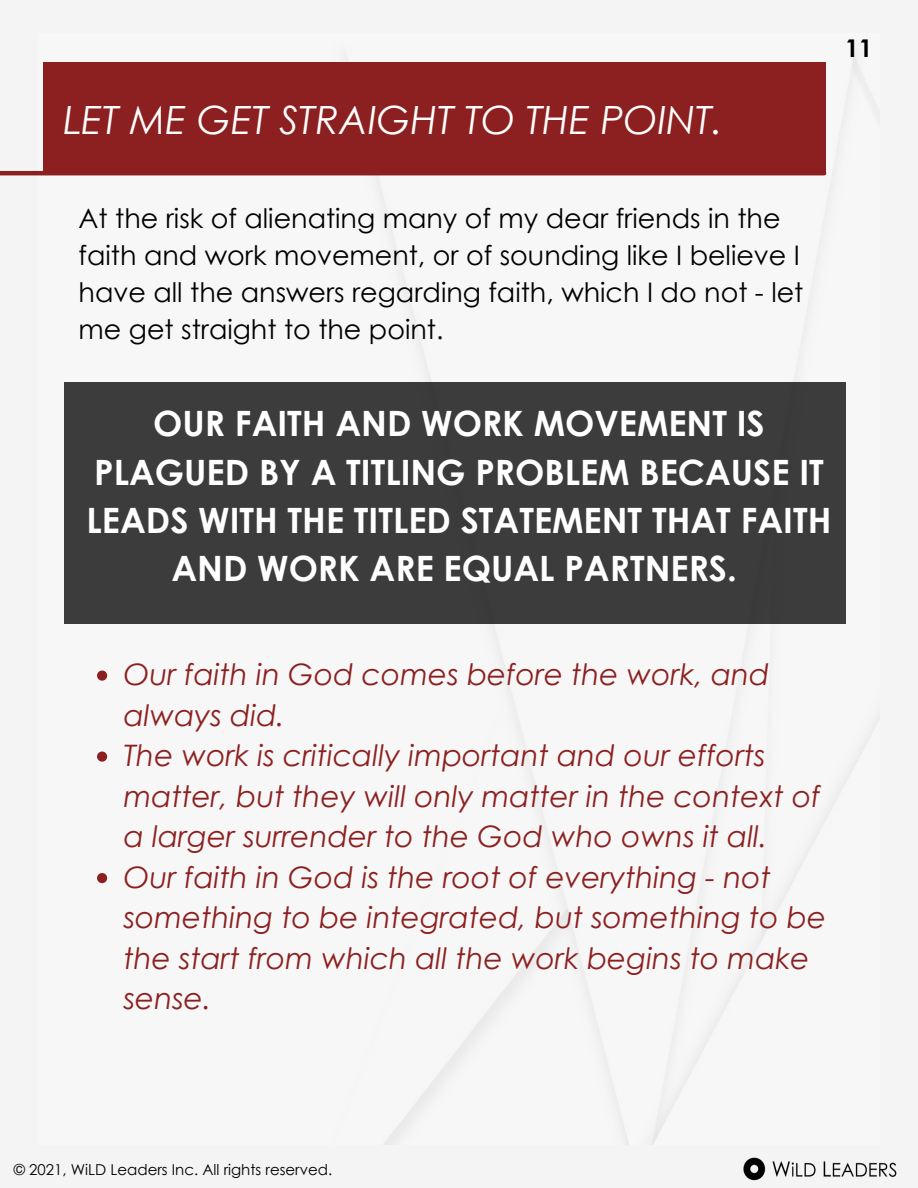
<style>
.page{position:relative;width:918px;height:1188px;background:#f4f4f4}
.page>*{position:absolute;margin:0;border:0;box-sizing:border-box;transform-origin:0 0}
.t1{font:italic 39px "Century Gothic";color:#fdfdfd}
.t2{font:700 34.95px/48.3px "Century Gothic";color:#fff;text-align:center}
.t3{font:italic 29.55px/40.5px "Century Gothic";color:#8c2020}
.t4{font:27px/37.2px "Century Gothic";color:#000}
.t5{font:700 24.45px "Century Gothic";color:#000}
.t6{font:15px "Century Gothic";color:#000}
</style>
<div class="page">
<hr style="left:0;top:171px;width:824px;height:4px;background:#8c2020">
<div style="left:43px;top:63px;width:783px;height:112px;background:#8c2020"></div>
<div style="left:64px;top:382px;width:781px;height:241px;background:#3c3c3c"></div>
<svg style="left:97px;top:671px;width:10px;height:10px"></svg>
<svg style="left:97px;top:752px;width:10px;height:10px"></svg>
<svg style="left:97px;top:873px;width:10px;height:10px"></svg>
<img style="left:743px;top:1157px;width:154px;height:24px">
<h1 class="t1" style="left:64px;top:94px;width:661px">LET ME GET STRAIGHT TO THE POINT.</h1>
<p class="t5" style="left:845px;top:33px;width:29px">11</p>
<p class="t4" style="left:79px;top:198px;width:726px">At the risk of alienating many of my dear friends in the faith and work movement, or of sounding like I believe I have all the answers regarding faith, which I do not - let me get straight to the point.</p>
<p class="t2" style="left:87px;top:398px;width:746px">OUR FAITH AND WORK MOVEMENT IS PLAGUED BY A TITLING PROBLEM BECAUSE IT LEADS WITH THE TITLED STATEMENT THAT FAITH AND WORK ARE EQUAL PARTNERS.</p>
<p class="t3" style="left:124px;top:653px;width:704px">Our faith in God comes before the work, and always did.<br>The work is critically important and our efforts matter, but they will only matter in the context of a larger surrender to the God who owns it all.<br>Our faith in God is the root of everything - not something to be integrated, but something to be the start from which all the work begins to make sense.</p>
<p class="t6" style="left:14px;top:1160px;width:320px">© 2021, WiLD Leaders Inc. All rights reserved.</p>
</div>
